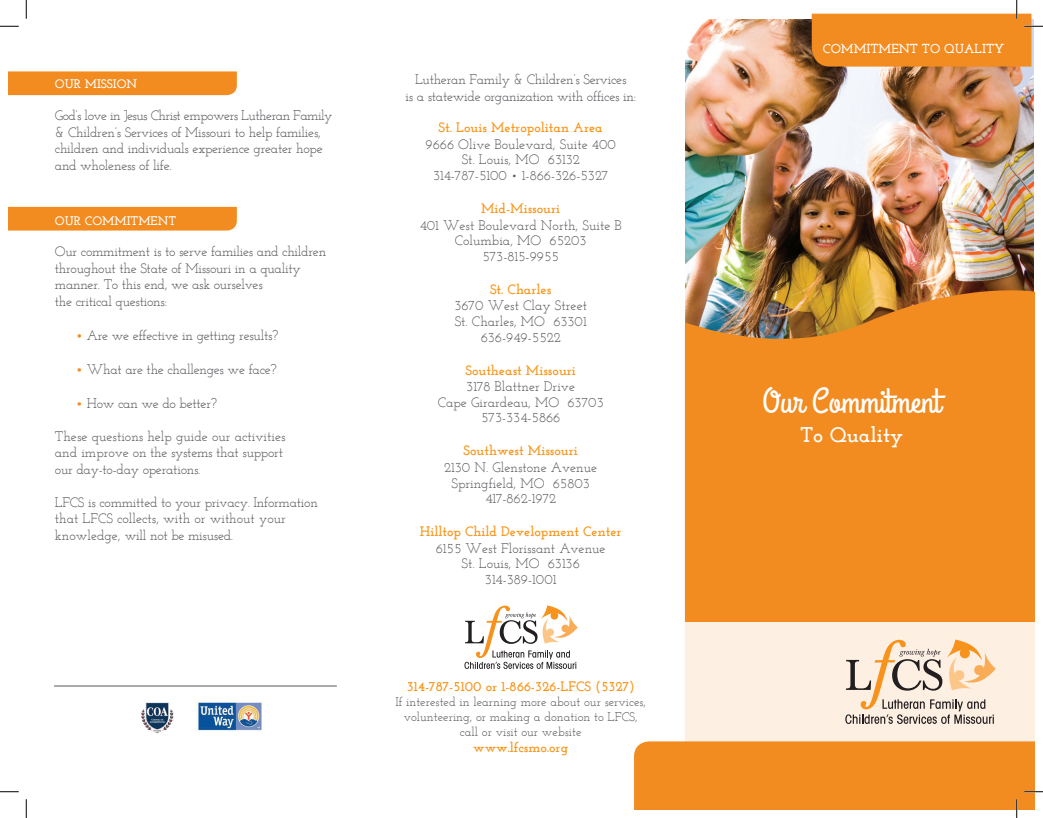
<style>
.page{position:relative;width:1043px;height:818px;background:#fff}
.page>*{position:absolute;margin:0;border:0;box-sizing:border-box;transform-origin:0 0}
.t1{font:35px "Grand Hotel";color:#fff}
.t2{font:700 21.25px "Josefin Slab";color:#fff}
.t3{font:13.75px/16.5px "Josefin Slab";letter-spacing:-.02em;color:#55565a}
.t4{font:13.75px/15.6px "Josefin Slab";color:#55565a;text-align:center}
.t5{font:700 13.75px "Josefin Slab";color:#f7971d}
.t6{font:700 13px "Josefin Slab";color:#fff}
.t7{font:12.5px/15px "Josefin Slab";color:#55565a;text-align:center}
.t8{font:700 12.5px "Josefin Slab";color:#fff}
.s1{font-weight:700;color:#f28b20}
</style>
<div class="page">
<img style="left:686px;top:20px;width:347px;height:257px">
<div style="left:8px;top:71px;width:229px;height:24px;background:#f28b20"></div>
<div style="left:8px;top:207px;width:229px;height:23px;background:#f28b20"></div>
<svg style="left:685px;top:277px;width:349px;height:345px;background:#e88a25"></svg>
<div style="left:685px;top:622px;width:349px;height:119px;background:#fdf0e3"></div>
<svg style="left:845px;top:639px;width:150px;height:84px;background:#e2ceba"></svg>
<svg style="left:464px;top:605px;width:114px;height:63px"></svg>
<img style="left:141px;top:702px;width:33px;height:32px">
<img style="left:197px;top:702px;width:65px;height:29px">
<hr style="left:54px;top:685px;width:283px;height:1px;background:#55565a">
<svg style="left:0;top:25px;width:19px;height:2px"></svg>
<svg style="left:0;top:791px;width:19px;height:1px"></svg>
<svg style="left:25px;top:0;width:2px;height:19px"></svg>
<svg style="left:25px;top:799px;width:2px;height:19px"></svg>
<svg style="left:811px;top:0;width:231px;height:67px"></svg>
<svg style="left:634px;top:741px;width:408px;height:77px;background:#f3993b"></svg>
<p class="t8" style="left:55px;top:77px;width:84px">our mission</p>
<p class="t3" style="left:55px;top:107px;width:279px">God’s love in Jesus Christ empowers Lutheran Family &amp; Children’s Services of Missouri to help families, children and individuals experience greater hope and wholeness of life.</p>
<p class="t8" style="left:55px;top:213px;width:123px">Our Commitment</p>
<p class="t3" style="left:55px;top:243px;width:273px">Our commitment is to serve families and children throughout the State of Missouri in a quality manner. To this end, we ask ourselves<br>the critical questions:</p>
<p class="t3" style="left:76px;top:326px;width:204px"><span class="s1">•</span> Are we effective in getting results?</p>
<p class="t3" style="left:76px;top:361px;width:202px"><span class="s1">•</span> What are the challenges we face?</p>
<p class="t3" style="left:76px;top:395px;width:142px"><span class="s1">•</span> How can we do better?</p>
<p class="t4" style="left:55px;top:428px;width:232px;line-height:16.5px;text-align:left">These questions help guide our activities and improve on the systems that support our day-to-day operations.</p>
<p class="t3" style="left:55px;top:494px;width:264px">LFCS is committed to your privacy. Information that LFCS collects, with or without your knowledge, will not be misused.</p>
<p class="t3" style="left:405px;top:71px;width:232px;text-align:center">Lutheran Family &amp; Children’s Services<br>is a statewide organization with offices in:</p>
<p class="t5" style="left:438px;top:119px;width:166px">St. Louis Metropolitan Area</p>
<p class="t4" style="left:425px;top:136px;width:192px">9666 Olive Boulevard, Suite 400<br>St. Louis, MO 63132<br>314-787-5100 • 1-866-326-5327</p>
<p class="t5" style="left:481px;top:200px;width:81px">Mid-Missouri</p>
<p class="t4" style="left:419px;top:217px;width:204px">401 West Boulevard North, Suite B<br>Columbia, MO 65203<br>573-815-9955</p>
<p class="t5" style="left:490px;top:281px;width:63px">St. Charles</p>
<p class="t4" style="left:454px;top:298px;width:134px">3670 West Clay Street<br>St. Charles, MO 63301<br>636-949-5522</p>
<p class="t5" style="left:465px;top:362px;width:112px">Southeast Missouri</p>
<p class="t4" style="left:438px;top:378px;width:167px">3178 Blattner Drive<br>Cape Girardeau, MO 63703<br>573-334-5866</p>
<p class="t5" style="left:463px;top:442px;width:116px">Southwest Missouri</p>
<p class="t4" style="left:444px;top:459px;width:154px">2130 N. Glenstone Avenue<br>Springfield, MO 65803<br>417-862-1972</p>
<p class="t5" style="left:420px;top:523px;width:203px">Hilltop Child Development Center</p>
<p class="t4" style="left:436px;top:540px;width:171px">6155 West Florissant Avenue<br>St. Louis, MO 63136<br>314-389-1001</p>
<p class="t5" style="left:407px;top:677px;width:229px">314-787-5100 or 1-866-326-LFCS (5327)</p>
<p class="t7" style="left:395px;top:693px;width:252px">If interested in learning more about our services, volunteering, or making a donation to LFCS, call or visit our website</p>
<p class="t5" style="left:473px;top:739px;width:96px">www.lfcsmo.org</p>
<p class="t6" style="left:822px;top:41px;width:183px">commitment to Quality</p>
<h1 class="t1" style="left:762px;top:379px;width:179px">Our Commitment</h1>
<h2 class="t2" style="left:800px;top:422px;width:105px">To Quality</h2>
</div>
